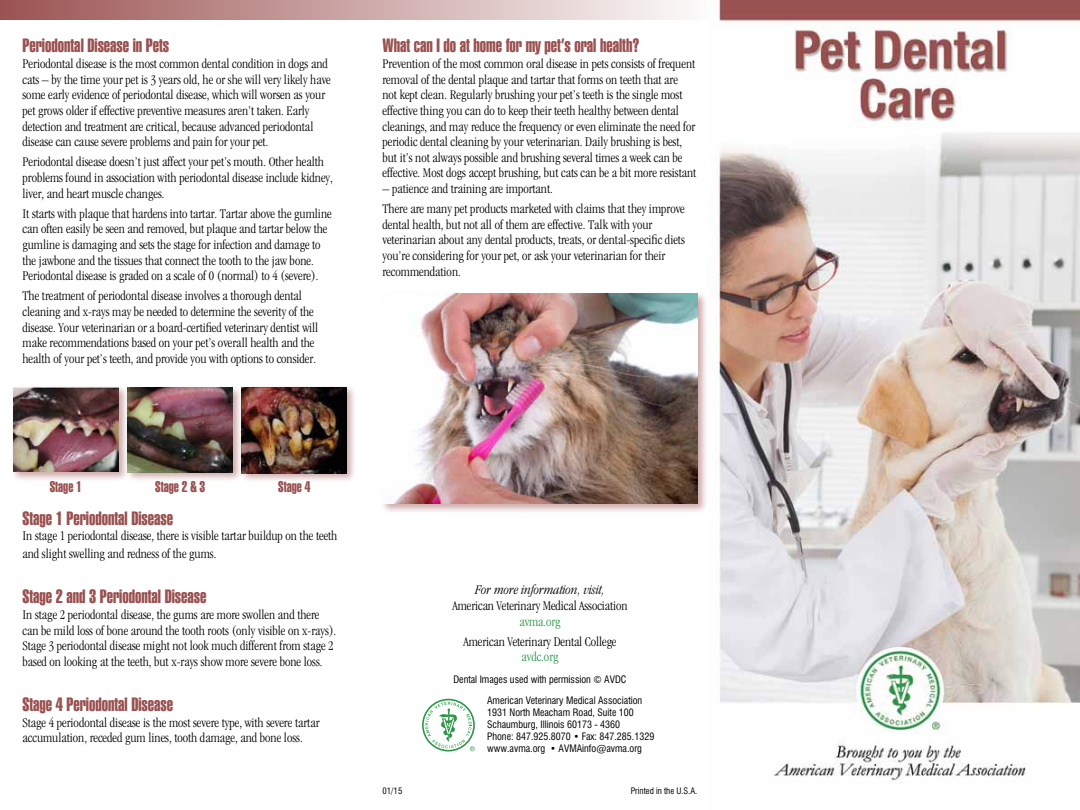
<style>
.page{position:relative;width:1080px;height:810px;background:#fff}
.page>*{position:absolute;margin:0;border:0;box-sizing:border-box;transform-origin:0 0}
.t1{font:18.75px "Swiss 911 BT Extra Compressed";color:#995150}
.t2{font:15px "Swiss 911 BT Extra Compressed";color:#995150}
.t3{font:300 condensed 13.75px/15.6px "Garamond";color:#000}
.t4{font:italic 300 condensed 13.75px "Garamond";letter-spacing:-.005em;color:#000}
.t5{font:300 condensed 13.75px "Garamond";color:#2d9649}
.t6{font:condensed 10px/12px "Swiss 721 BT";color:#000}
.t7{font:condensed 8.75px "Swiss 721 BT";color:#000}
</style>
<div class="page">
<div style="left:0;top:0;width:720px;height:20px;background:linear-gradient(to right,#9a5352,#fefefe)"></div>
<div style="left:422px;top:699px;width:53px;height:53px;border:2px solid #2d9649;border-radius:50%"></div>
<svg style="left:425px;top:702px;width:50px;height:49px"></svg>
<img style="left:709px;top:0;width:371px;height:784px">
<div style="left:380px;top:291px;width:328px;height:223px;background:#995150;opacity:.49"></div>
<img style="left:382px;top:294px;width:316px;height:210px">
<div style="left:239px;top:385px;width:118px;height:98px;background:#995150;opacity:.49"></div>
<img style="left:242px;top:387px;width:105px;height:86px">
<div style="left:11px;top:385px;width:118px;height:97px;background:#995150;opacity:.49"></div>
<img style="left:13px;top:387px;width:106px;height:85px">
<div style="left:125px;top:385px;width:117px;height:97px;background:#995150;opacity:.49"></div>
<img style="left:128px;top:388px;width:105px;height:84px">
<h1 class="t1" style="left:22px;top:35px;width:148px">Periodontal Disease in Pets</h1>
<p class="t3" style="left:22px;top:56px;width:310px">Periodontal disease is the most common dental condition in dogs and cats – by the time your pet is 3 years old, he or she will very likely have some early evidence of periodontal disease, which will worsen as your pet grows older if effective preventive measures aren’t taken. Early detection and treatment are critical, because advanced periodontal disease can cause severe problems and pain for your pet.</p>
<p class="t3" style="left:22px;top:154px;width:312px">Periodontal disease doesn’t just affect your pet’s mouth. Other health problems found in association with periodontal disease include kidney, liver, and heart muscle changes.</p>
<p class="t3" style="left:22px;top:206px;width:311px">It starts with plaque that hardens into tartar. Tartar above the gumline can often easily be seen and removed, but plaque and tartar below the gumline is damaging and sets the stage for infection and damage to the jawbone and the tissues that connect the tooth to the jaw bone.<br>Periodontal disease is graded on a scale of 0 (normal) to 4 (severe).</p>
<p class="t3" style="left:22px;top:288px;width:297px">The treatment of periodontal disease involves a thorough dental cleaning and x-rays may be needed to determine the severity of the disease. Your veterinarian or a board-certified veterinary dentist will make recommendations based on your pet’s overall health and the health of your pet’s teeth, and provide you with options to consider.</p>
<h1 class="t1" style="left:382px;top:35px;width:258px">What can I do at home for my pet’s oral health?</h1>
<p class="t3" style="left:382px;top:56px;width:315px">Prevention of the most common oral disease in pets consists of frequent removal of the dental plaque and tartar that forms on teeth that are<br>not kept clean. Regularly brushing your pet’s teeth is the single most effective thing you can do to keep their teeth healthy between dental cleanings, and may reduce the frequency or even eliminate the need for periodic dental cleaning by your veterinarian. Daily brushing is best, but it’s not always possible and brushing several times a week can be effective. Most dogs accept brushing, but cats can be a bit more resistant</p>
<p class="t3" style="left:382px;top:179px;width:304px;line-height:20.1px">– patience and training are important.<br>There are many pet products marketed with claims that they improve</p>
<p class="t3" style="left:382px;top:217px;width:304px">dental health, but not all of them are effective. Talk with your veterinarian about any dental products, treats, or dental-specific diets you’re considering for your pet, or ask your veterinarian for their recommendation.</p>
<p class="t2" style="left:50px;top:478px;width:34px">Stage 1</p>
<p class="t2" style="left:155px;top:478px;width:52px">Stage 2 &amp; 3</p>
<p class="t2" style="left:278px;top:478px;width:34px">Stage 4</p>
<h1 class="t1" style="left:22px;top:508px;width:152px">Stage 1 Periodontal Disease</h1>
<p class="t3" style="left:22px;top:527px;width:316px;line-height:18px">In stage 1 periodontal disease, there is visible tartar buildup on the teeth and slight swelling and redness of the gums.</p>
<h1 class="t1" style="left:22px;top:586px;width:186px">Stage 2 and 3 Periodontal Disease</h1>
<p class="t3" style="left:22px;top:607px;width:315px">In stage 2 periodontal disease, the gums are more swollen and there can be mild loss of bone around the tooth roots (only visible on x-rays).<br>Stage 3 periodontal disease might not look much different from stage 2 based on looking at the teeth, but x-rays show more severe bone loss.</p>
<h1 class="t1" style="left:22px;top:694px;width:152px">Stage 4 Periodontal Disease</h1>
<p class="t3" style="left:22px;top:714px;width:299px">Stage 4 periodontal disease is the most severe type, with severe tartar accumulation, receded gum lines, tooth damage, and bone loss.</p>
<p class="t4" style="left:475px;top:583px;width:131px">For more information, visit,</p>
<p class="t3" style="left:453px;top:598px;width:176px">American Veterinary Medical Association</p>
<p class="t5" style="left:519px;top:614px;width:43px">avma.org</p>
<p class="t3" style="left:463px;top:634px;width:155px">American Veterinary Dental College</p>
<p class="t5" style="left:521px;top:650px;width:39px">avdc.org</p>
<p class="t6" style="left:453px;top:673px;width:175px">Dental Images used with permission © AVDC</p>
<p class="t6" style="left:487px;top:695px;width:169px">American Veterinary Medical Association 1931 North Meacham Road, Suite 100<br>Schaumburg, Illinois 60173 - 4360<br>Phone: 847.925.8070 • Fax: 847.285.1329 www.avma.org • AVMAinfo@avma.org</p>
<p class="t7" style="left:382px;top:786px;width:21px">01/15</p>
<p class="t7" style="left:631px;top:786px;width:68px">Printed in the U.S.A.</p>
</div>
